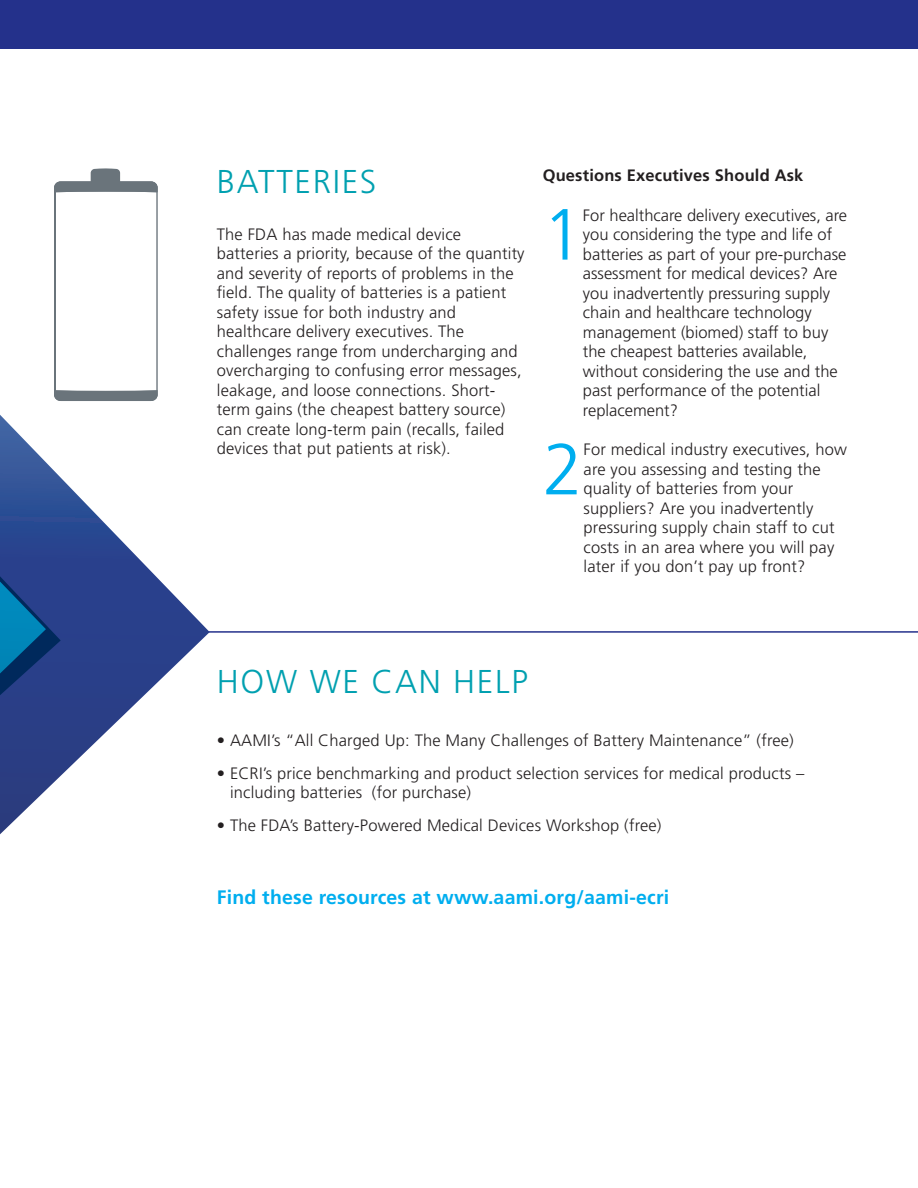
<style>
.page{position:relative;width:918px;height:1188px;background:#fff}
.page>*{position:absolute;margin:0;border:0;box-sizing:border-box;transform-origin:0 0}
.Story_subhead_1{font:300 72.3px "Frutiger";color:#00aeef}
.Eyebrow_column_title{font:300 33px "Frutiger";letter-spacing:.05em;color:#00a0b0}
.Story_subhead_1-2{font:700 19.5px "Frutiger";letter-spacing:.01em;color:#00aeef}
.Story_subhead_1-3{font:300 16.5px/19.5px "Frutiger";letter-spacing:.01em;color:#231f20}
.Story_subhead_1-4{font:700 16.5px "Frutiger";letter-spacing:.01em;color:#231f20}
</style>
<div class="page">
<div style="left:0;top:0;width:918px;height:49px;background:#24318b"></div>
<svg style="left:54px;top:168px;width:104px;height:233px"></svg>
<hr style="left:121px;top:631px;width:797px;height:2px;background:#24318b">
<svg style="left:0;top:415px;width:210px;height:419px"></svg>
<svg style="left:0;top:475px;width:61px;height:314px;background:#23498d"></svg>
<p class="Eyebrow_column_title" style="left:217px;top:163px;width:161px">BATTERIES</p>
<p class="Story_subhead_1-3" style="left:217px;top:225px;width:309px">The FDA has made medical device batteries a priority, because of the quantity and severity of reports of problems in the field. The quality of batteries is a patient safety issue for both industry and healthcare delivery executives. The challenges range from undercharging and overcharging to confusing error messages, leakage, and loose connections. Short&shy;term gains (the cheapest battery source) can create long-term pain (recalls, failed devices that put patients at risk).</p>
<p class="Story_subhead_1-4" style="left:543px;top:165px;width:262px">Questions Executives Should Ask</p>
<p class="Story_subhead_1" style="left:543px;top:194px;width:42px">1</p>
<p class="Story_subhead_1-3" style="left:583px;top:205px;width:266px">For healthcare delivery executives, are you considering the type and life of batteries as part of your pre-purchase assessment for medical devices? Are you inadvertently pressuring supply chain and healthcare technology management (biomed) staff to buy the cheapest batteries available, without considering the use and the past performance of the potential replacement?</p>
<p class="Story_subhead_1" style="left:543px;top:428px;width:42px">2</p>
<p class="Story_subhead_1-3" style="left:584px;top:440px;width:265px">For medical industry executives, how are you assessing and testing the quality of batteries from your suppliers? Are you inadvertently pressuring supply chain staff to cut costs in an area where you will pay later if you don’t pay up front?</p>
<p class="Eyebrow_column_title" style="left:217px;top:663px;width:312px">HOW WE CAN HELP</p>
<p class="Story_subhead_1-3" style="left:217px;top:730px;width:578px">• AAMI’s “All Charged Up: The Many Challenges of Battery Maintenance” (free)</p>
<p class="Story_subhead_1-3" style="left:230px;top:763px;width:576px;text-indent:-13px">• ECRI’s price benchmarking and product selection services for medical products – including batteries (for purchase)</p>
<p class="Story_subhead_1-3" style="left:217px;top:816px;width:446px">• The FDA’s Battery-Powered Medical Devices Workshop (free)</p>
<p class="Story_subhead_1-2" style="left:217px;top:886px;width:454px">Find these resources at www.aami.org/aami-ecri</p>
</div>
